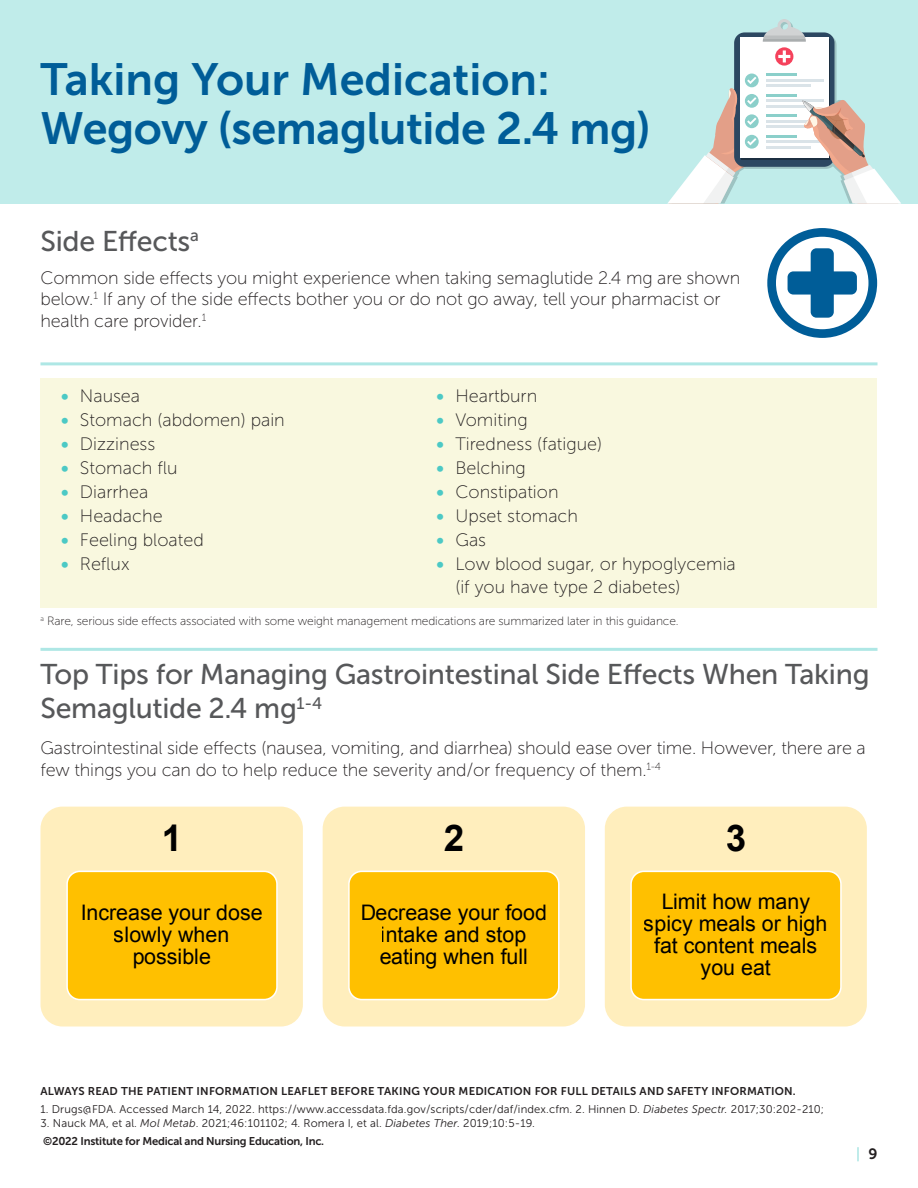
<style>
.page{position:relative;width:918px;height:1188px;background:#fff}
.page>*{position:absolute;margin:0;border:0;box-sizing:border-box;transform-origin:0 0}
.t1{font:45px/49.5px "Museo Sans 700";letter-spacing:-.01em;color:#005d98}
.t2{font:700 36.75px "Arial";color:#000}
.t3{font:28.5px/34.2px "Museo Sans 500";letter-spacing:-.01em;color:#57585a}
.t4{font:21.45px/22.2px "Arial";color:#000;text-align:center}
.t5{font:18px/21.6px "Museo Sans 100";letter-spacing:-.01em;color:#231f20}
.t6{font:15px "Museo Sans 100";color:#4cc9c5}
.t7{font:12px "Museo Sans 100";letter-spacing:-.01em;color:#231f20}
.t8{font:11.25px/18px "Museo Sans 300";letter-spacing:.01em;color:#231f20}
.t9{font:11.25px "Museo Sans 700";letter-spacing:.02em;color:#231f20}
.s1{font-family:"Museo Sans 700";color:#4cc9c5}
.s2{font-style:italic}
.s3{font-family:"Museo Sans 700"}
.s4{font-family:"Museo Sans 700";color:#231f20}
</style>
<div class="page">
<div style="left:0;top:0;width:918px;height:204px;background:#c0ecea"></div>
<svg style="left:667px;top:19px;width:234px;height:185px"></svg>
<hr style="left:40px;top:362px;width:838px;height:3px;background:#aee7e5">
<hr style="left:40px;top:648px;width:838px;height:3px;background:#aee7e5">
<div style="left:40px;top:379px;width:838px;height:229px;background:#f9f8df"></div>
<div style="left:40px;top:807px;width:263px;height:220px;background:#ffeebd;border-radius:22px"></div>
<div style="left:67px;top:871px;width:210px;height:129px;background:#ffc000;border-radius:13px"></div>
<div style="left:66px;top:871px;width:212px;height:129px;border:2px solid #fff;border-radius:13px"></div>
<div style="left:323px;top:807px;width:262px;height:220px;background:#ffeebd;border-radius:22px"></div>
<div style="left:349px;top:871px;width:210px;height:129px;background:#ffc000;border-radius:13px"></div>
<div style="left:348px;top:871px;width:212px;height:129px;border:2px solid #fff;border-radius:13px"></div>
<div style="left:605px;top:807px;width:262px;height:220px;background:#ffeebd;border-radius:22px"></div>
<div style="left:631px;top:871px;width:210px;height:129px;background:#ffc000;border-radius:13px"></div>
<div style="left:630px;top:871px;width:212px;height:129px;border:2px solid #fff;border-radius:13px"></div>
<svg style="left:767px;top:228px;width:110px;height:110px"></svg>
<h1 class="t1" style="left:40px;top:54px;width:612px">Taking Your Medication:<br>Wegovy (semaglutide 2.4 mg)</h1>
<p class="t3" style="left:40px;top:224px;width:160px">Side Effects<sup>a</sup></p>
<p class="t5" style="left:40px;top:267px;width:701px">Common side effects you might experience when taking semaglutide 2.4 mg are shown below.<sup>1</sup> If any of the side effects bother you or do not go away, tell your pharmacist or health care provider.<sup>1</sup></p>
<p class="t5" style="left:436px;top:385px;width:102px"><span class="s1">•</span> Heartburn</p>
<p class="t5" style="left:436px;top:409px;width:93px"><span class="s1">•</span> Vomiting</p>
<p class="t5" style="left:436px;top:433px;width:167px"><span class="s1">•</span> Tiredness (fatigue)</p>
<p class="t5" style="left:436px;top:457px;width:91px"><span class="s1">•</span> Belching</p>
<p class="t5" style="left:436px;top:481px;width:124px"><span class="s1">•</span> Constipation</p>
<p class="t5" style="left:436px;top:505px;width:143px"><span class="s1">•</span> Upset stomach</p>
<p class="t5" style="left:436px;top:529px;width:51px"><span class="s1">•</span> Gas</p>
<p class="t5" style="left:455px;top:553px;width:282px;line-height:22.5px;text-indent:-19px"><span class="s1">•</span> Low blood sugar, or hypoglycemia (if you have type 2 diabetes)</p>
<p class="t7" style="left:40px;top:614px;width:640px"><sup>a</sup> Rare, serious side effects associated with some weight management medications are summarized later in this guidance.</p>
<p class="t5" style="left:61px;top:385px;width:81px"><span class="s1">•</span> Nausea</p>
<p class="t5" style="left:61px;top:409px;width:225px"><span class="s1">•</span> Stomach (abdomen) pain</p>
<p class="t5" style="left:61px;top:433px;width:96px"><span class="s1">•</span> Dizziness</p>
<p class="t5" style="left:61px;top:457px;width:118px"><span class="s1">•</span> Stomach flu</p>
<p class="t5" style="left:61px;top:481px;width:89px"><span class="s1">•</span> Diarrhea</p>
<p class="t5" style="left:61px;top:505px;width:103px"><span class="s1">•</span> Headache</p>
<p class="t5" style="left:61px;top:529px;width:144px"><span class="s1">•</span> Feeling bloated</p>
<p class="t5" style="left:61px;top:553px;width:70px"><span class="s1">•</span> Reflux</p>
<p class="t3" style="left:40px;top:657px;width:831px">Top Tips for Managing Gastrointestinal Side Effects When Taking<br>Semaglutide 2.4 mg<sup>1-4</sup></p>
<p class="t5" style="left:40px;top:737px;width:827px">Gastrointestinal side effects (nausea, vomiting, and diarrhea) should ease over time. However, there are a few things you can do to help reduce the severity and/or frequency of them.<sup>1-4</sup></p>
<h2 class="t2" style="left:162px;top:814px;width:22px">1</h2>
<p class="t4" style="left:80px;top:901px;width:184px">Increase your dose slowly when possible</p>
<h2 class="t2" style="left:444px;top:814px;width:22px">2</h2>
<p class="t4" style="left:360px;top:901px;width:188px">Decrease your food intake and stop eating when full</p>
<h2 class="t2" style="left:726px;top:814px;width:22px">3</h2>
<p class="t4" style="left:644px;top:890px;width:185px">Limit how many spicy meals or high fat content meals you eat</p>
<p class="t9" style="left:40px;top:1085px;width:757px">ALWAYS READ THE PATIENT INFORMATION LEAFLET BEFORE TAKING YOUR MEDICATION FOR FULL DETAILS AND SAFETY INFORMATION.</p>
<p class="t8" style="left:40px;top:1100px;width:785px">1. Drugs@FDA. Accessed March 14, 2022. https://www.accessdata.fda.gov/scripts/cder/daf/index.cfm. 2. Hinnen D. <span class="s2">Diabetes Spectr.</span> 2017;30:202-210;</p>
<p class="t8" style="left:40px;top:1114px;width:496px">3. Nauck MA, et al. <span class="s2">Mol Metab</span>. 2021;46:101102; 4. Romera I, et al. <span class="s2">Diabetes Ther.</span> 2019;10:5-19. <span class="s3">©2022 Institute for Medical and Nursing Education, Inc.</span></p>
<p class="t6" style="left:856px;top:1146px;width:23px">| <span class="s4">9</span></p>
</div>
